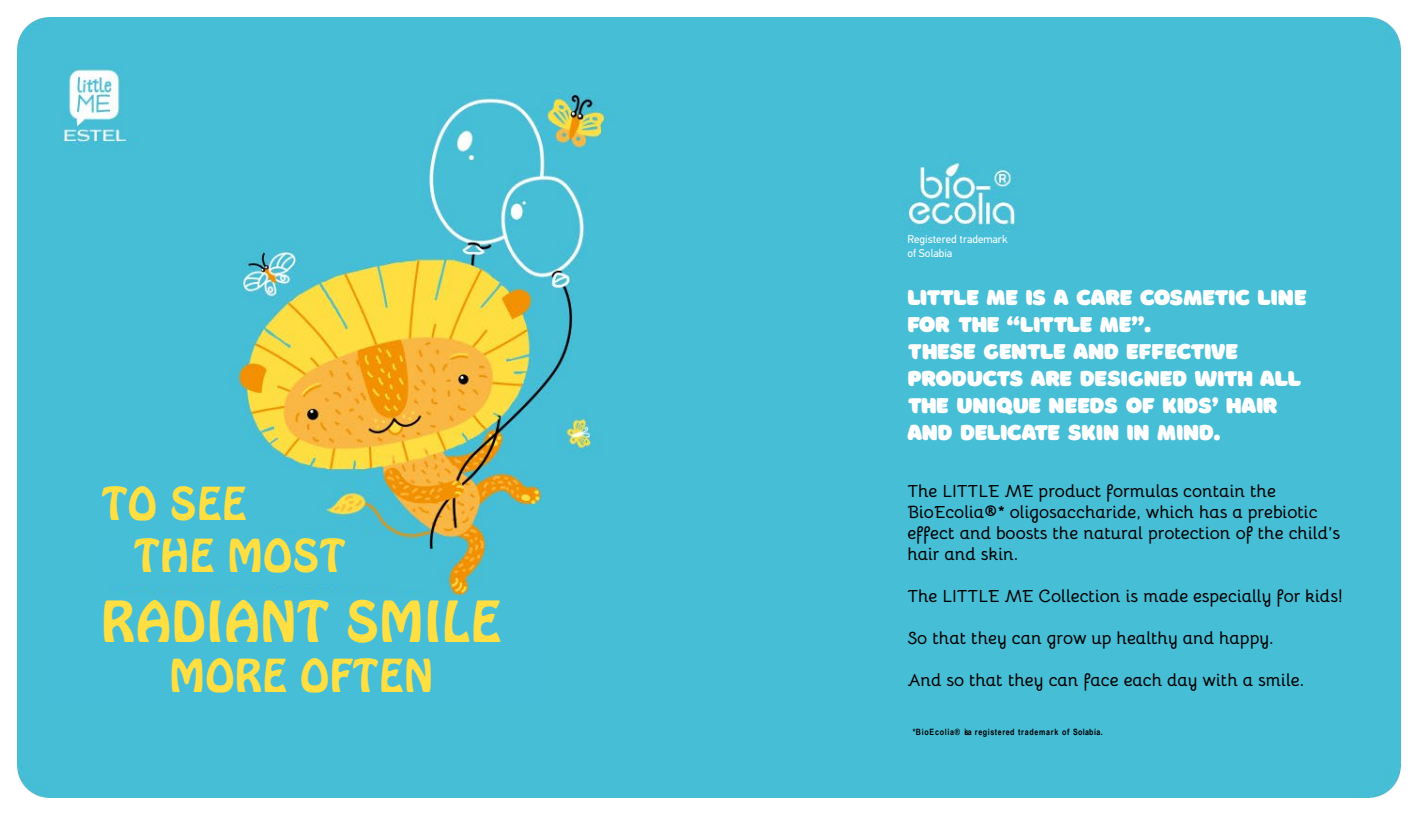
<style>
.page{position:relative;width:1418px;height:815px;background:#fff}
.page>*{position:absolute;margin:0;border:0;box-sizing:border-box;transform-origin:0 0}
.t1{font:50px "Hobo Std";letter-spacing:.025em;color:#ffdf42}
.t2{font:40px "Hobo Std";letter-spacing:.025em;color:#ffdf42}
.t3{font:22.5px/27px "Borsok";letter-spacing:-.02em;color:#fff}
.t4{font:700 17.5px/21px "Bellota";color:#000}
.t5{font:11.25px/13.5px "PF Din Text Pro";color:#fff}
.t6{font:700 8.75px "Arial Narrow";letter-spacing:.08em;color:#000}
</style>
<div class="page">
<img style="left:18px;top:18px;width:1382px;height:779px">
<div style="left:89px;top:483px;width:172px;height:48px;background:#46bed7"></div>
<div style="left:907px;top:232px;width:132px;height:27px;background:#46bed7"></div>
<div style="left:87px;top:535px;width:307px;height:49px;background:#46bed7"></div>
<div style="left:49px;top:595px;width:506px;height:109px;background:#46bed7"></div>
<p class="t2" style="left:102px;top:476px;width:146px">TO SEE</p>
<p class="t2" style="left:134px;top:528px;width:212px">THE MOST</p>
<p class="t1" style="left:101px;top:587px;width:401px">RADIANT SMILE</p>
<p class="t2" style="left:170px;top:648px;width:264px">MORE OFTEN</p>
<p class="t5" style="left:907px;top:233px;width:102px">Registered trademark of Solabia</p>
<p class="t3" style="left:907px;top:282px;width:401px">LITTLE ME IS A CARE COSMETIC LINE<br>FOR THE “LITTLE ME”.</p>
<p class="t3" style="left:907px;top:336px;width:395px">THESE GENTLE AND EFFECTIVE<br>PRODUCTS ARE DESIGNED WITH ALL<br>THE UNIQUE NEEDS OF KIDS’ HAIR<br>AND DELICATE SKIN IN MIND.</p>
<p class="t4" style="left:907px;top:479px;width:434px">The LITTLE ME product formulas contain the BioEcolia®* oligosaccharide, which has a prebiotic effect and boosts the natural protection of the child’s hair and skin.</p>
<p class="t4" style="left:907px;top:584px;width:437px">The LITTLE ME Collection is made especially for kids!</p>
<p class="t4" style="left:907px;top:626px;width:368px">So that they can grow up healthy and happy.</p>
<p class="t4" style="left:907px;top:668px;width:398px">And so that they can face each day with a smile.</p>
<p class="t6" style="left:912px;top:726px;width:192px">*BioEcolia® isa registered trademark of Solabia.</p>
</div>
